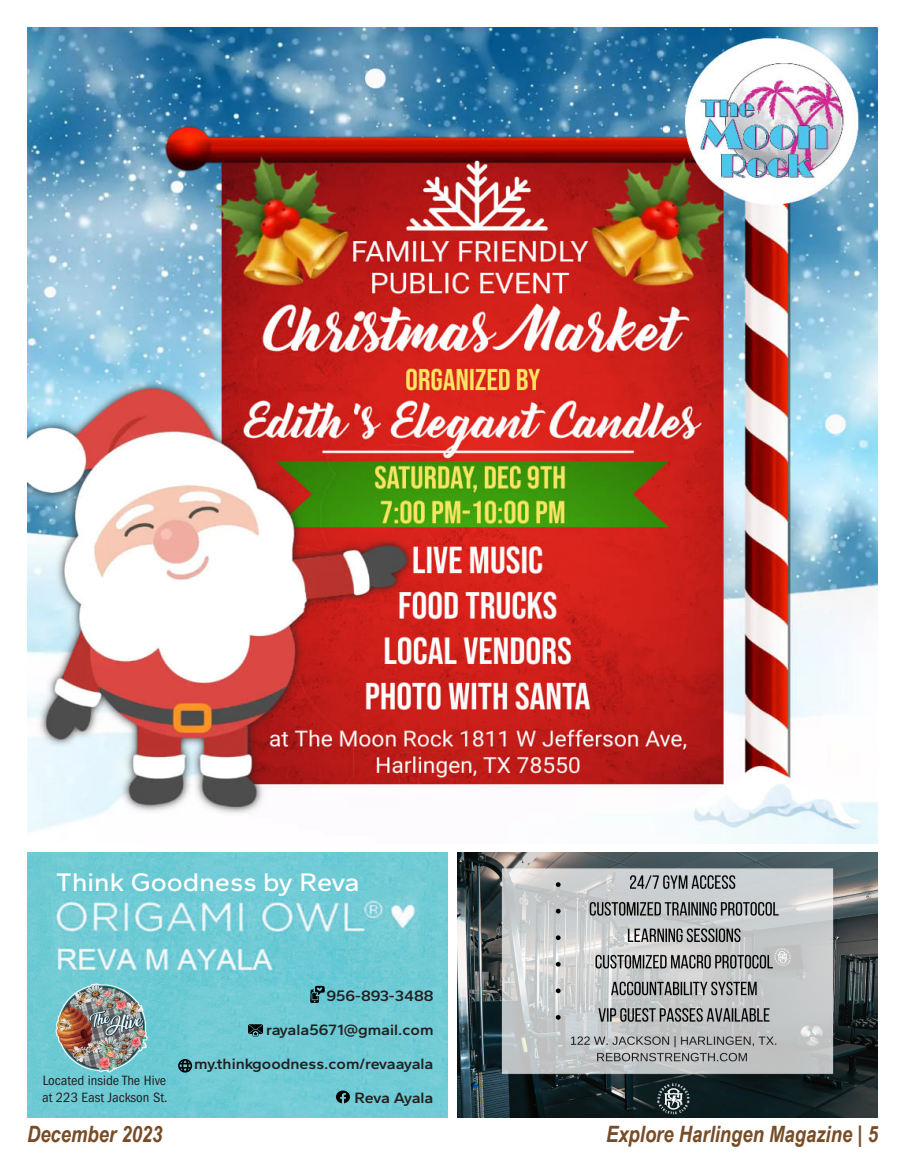
<style>
.page{position:relative;width:905px;height:1175px;background:#fff}
.page>*{position:absolute;margin:0;border:0;box-sizing:border-box;transform-origin:0 0}
.t1{font:500 26.4px "Gantari";color:#fff}
.t2{font:italic 700 22.5px "Arial Narrow";color:#774c26}
.t3{font:600 15.45px "Gantari";color:#231f20}
.t4{font:600 15.45px "Gantari";letter-spacing:-.04em;color:#231f20}
.t5{font:condensed 13.95px/16.8px "ITC Franklin Gothic Std";color:#231f20}
</style>
<div class="page">
<img style="left:457px;top:852px;width:421px;height:265px">
<img style="left:27px;top:852px;width:421px;height:265px">
<img style="left:53px;top:981px;width:97px;height:94px">
<svg style="left:310px;top:985px;width:15px;height:18px"></svg>
<svg style="left:248px;top:1024px;width:15px;height:13px"></svg>
<svg style="left:178px;top:1059px;width:14px;height:13px"></svg>
<svg style="left:336px;top:1090px;width:14px;height:13px"></svg>
<img style="left:27px;top:27px;width:851px;height:816px">
<p class="t1" style="left:56px;top:865px;width:305px">Think Goodness by Reva</p>
<p class="t5" style="left:42px;top:1071px;width:127px">Located inside The Hive at 223 East Jackson St.</p>
<p class="t3" style="left:326px;top:985px;width:109px">956-893-3488</p>
<p class="t3" style="left:266px;top:1019px;width:169px">rayala5671@gmail.com</p>
<p class="t3" style="left:194px;top:1053px;width:241px">my.thinkgoodness.com/revaayala</p>
<p class="t4" style="left:354px;top:1087px;width:80px">Reva Ayala</p>
<h2 class="t2" style="left:27px;top:1117px;width:137px">December 2023</h2>
<h2 class="t2" style="left:606px;top:1117px;width:273px">Explore Harlingen Magazine | 5</h2>
</div>
